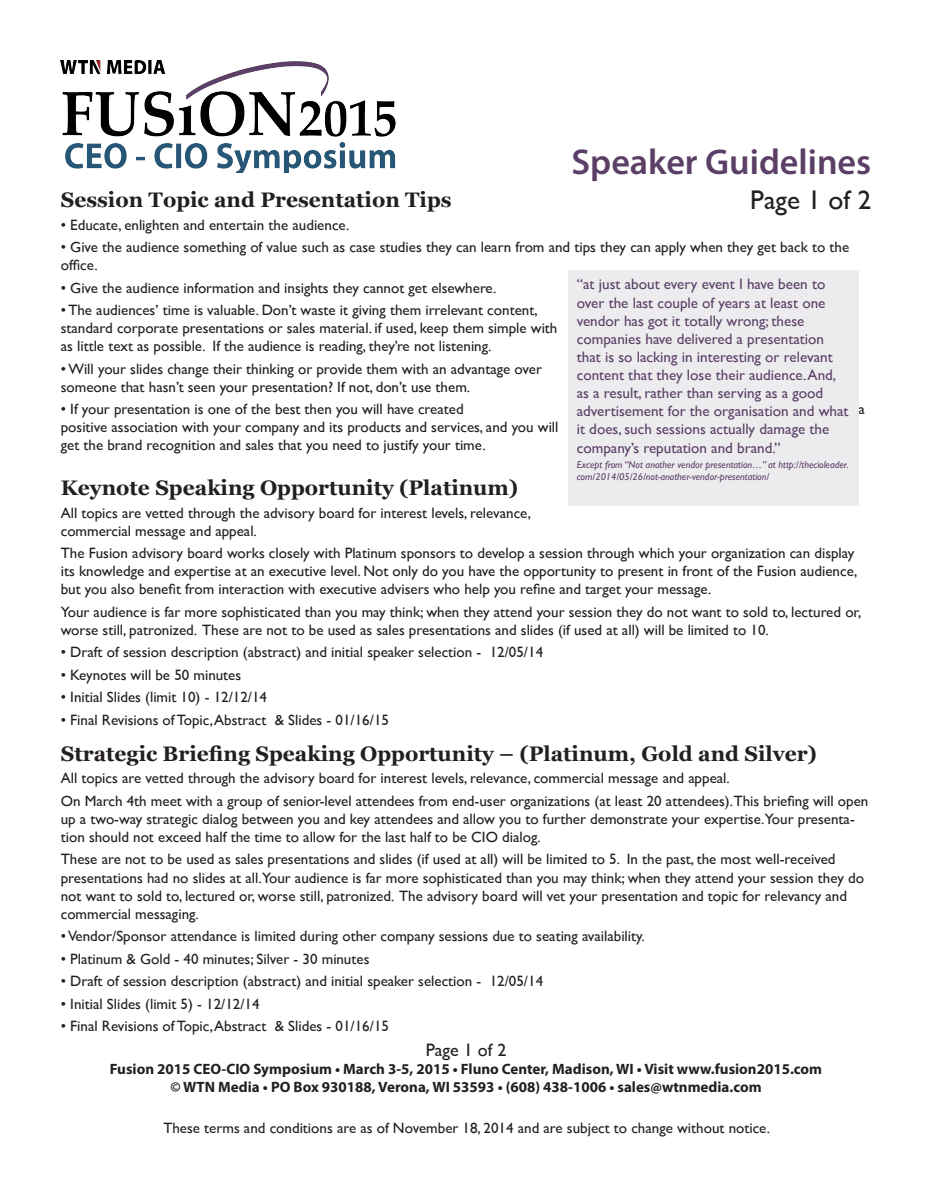
<style>
.page{position:relative;width:932px;height:1202px;background:#fff}
.page>*{position:absolute;margin:0;border:0;box-sizing:border-box;transform-origin:0 0}
.t1{font:600 36px "Myriad Pro";color:#5b3f66}
.t2{font:27px "Gill Sans";color:#231f20}
.Section_Header{font:700 21px "Georgia";color:#231f20}
.t3{font:18px "Gill Sans";color:#231f20}
.QuotesforSpeakers{font:15.15px/18.1px "Gill Sans";color:#5b3f66}
.Topic_Content{font:15px/18px "Gill Sans";color:#231f20}
.t4{font:700 15px "Myriad Pro";color:#231f20}
.QuotesforSpeakers-2{font:italic 10.05px/12.1px "Gill Sans";color:#5b3f66}
</style>
<div class="page">
<img style="left:61px;top:61px;width:335px;height:112px">
<div style="left:567px;top:270px;width:291px;height:236px;background:#ececee"></div>
<p class="t1" style="left:571px;top:139px;width:301px">Speaker Guidelines</p>
<p class="t2" style="left:750px;top:184px;width:122px">Page 1 of 2</p>
<p class="Section_Header" style="left:61px;top:184px;width:392px">Session Topic and Presentation Tips</p>
<p class="Topic_Content" style="left:61px;top:215px;width:290px">• Educate, enlighten and entertain the audience.</p>
<p class="Topic_Content" style="left:61px;top:238px;width:790px">• Give the audience something of value such as case studies they can learn from and tips they can apply when they get back to the office.</p>
<p class="Topic_Content" style="left:61px;top:278px;width:437px">• Give the audience information and insights they cannot get elsewhere.</p>
<p class="Topic_Content" style="left:61px;top:301px;width:498px">• The audiences’ time is valuable. Don’t waste it giving them irrelevant content, standard corporate presentations or sales material. if used, keep them simple with as little text as possible. If the audience is reading, they’re not listening.</p>
<p class="Topic_Content" style="left:61px;top:359px;width:483px">• Will your slides change their thinking or provide them with an advantage over someone that hasn’t seen your presentation? If not, don’t use them.</p>
<p class="Topic_Content" style="left:61px;top:400px;width:404px">• If your presentation is one of the best then you will have created</p>
<p class="Topic_Content" style="left:858px;top:400px;width:8px">a</p>
<p class="Topic_Content" style="left:61px;top:418px;width:499px">positive association with your company and its products and services, and you will get the brand recognition and sales that you need to justify your time.</p>
<p class="Section_Header" style="left:61px;top:472px;width:459px">Keynote Speaking Opportunity (Platinum)</p>
<p class="Topic_Content" style="left:61px;top:503px;width:472px">All topics are vetted through the advisory board for interest levels, relevance, commercial message and appeal.</p>
<p class="Topic_Content" style="left:61px;top:544px;width:798px">The Fusion advisory board works closely with Platinum sponsors to develop a session through which your organization can display its knowledge and expertise at an executive level. Not only do you have the opportunity to present in front of the Fusion audience, but you also benefit from interaction with executive advisers who help you refine and target your message.</p>
<p class="Topic_Content" style="left:61px;top:602px;width:802px">Your audience is far more sophisticated than you may think; when they attend your session they do not want to sold to, lectured or, worse still, patronized. These are not to be used as sales presentations and slides (if used at all) will be limited to 10.</p>
<p class="Topic_Content" style="left:61px;top:643px;width:484px">• Draft of session description (abstract) and initial speaker selection - 12/05/14</p>
<p class="Topic_Content" style="left:61px;top:665px;width:182px">• Keynotes will be 50 minutes</p>
<p class="Topic_Content" style="left:61px;top:688px;width:208px">• Initial Slides (limit 10) - 12/12/14</p>
<p class="Topic_Content" style="left:61px;top:710px;width:330px">• Final Revisions of Topic, Abstract &amp; Slides - 01/16/15</p>
<p class="Section_Header" style="left:61px;top:738px;width:757px">Strategic Briefing Speaking Opportunity – (Platinum, Gold and Silver)</p>
<p class="Topic_Content" style="left:61px;top:769px;width:670px">All topics are vetted through the advisory board for interest levels, relevance, commercial message and appeal.</p>
<p class="Topic_Content" style="left:61px;top:791px;width:809px">On March 4th meet with a group of senior-level attendees from end-user organizations (at least 20 attendees).This briefing will open up a two-way strategic dialog between you and key attendees and allow you to further demonstrate your expertise.Your presenta&shy;tion should not exceed half the time to allow for the last half to be CIO dialog.</p>
<p class="Topic_Content" style="left:61px;top:850px;width:804px">These are not to be used as sales presentations and slides (if used at all) will be limited to 5. In the past, the most well-received presentations had no slides at all.Your audience is far more sophisticated than you may think; when they attend your session they do not want to sold to, lectured or, worse still, patronized. The advisory board will vet your presentation and topic for relevancy and commercial messaging.</p>
<p class="Topic_Content" style="left:61px;top:926px;width:585px">• Vendor/Sponsor attendance is limited during other company sessions due to seating availability.</p>
<p class="Topic_Content" style="left:61px;top:949px;width:310px">• Platinum &amp; Gold - 40 minutes; Silver - 30 minutes</p>
<p class="Topic_Content" style="left:61px;top:971px;width:484px">• Draft of session description (abstract) and initial speaker selection - 12/05/14</p>
<p class="Topic_Content" style="left:61px;top:994px;width:200px">• Initial Slides (limit 5) - 12/12/14</p>
<p class="Topic_Content" style="left:61px;top:1016px;width:330px">• Final Revisions of Topic, Abstract &amp; Slides - 01/16/15</p>
<p class="QuotesforSpeakers" style="left:576px;top:275px;width:273px">“at just about every event I have been to over the last couple of years at least one vendor has got it totally wrong; these companies have delivered a presentation that is so lacking in interesting or relevant content that they lose their audience. And, as a result, rather than serving as a good advertisement for the organisation and what it does, such sessions actually damage the company’s reputation and brand.”</p>
<p class="QuotesforSpeakers-2" style="left:576px;top:459px;width:273px">Except from “Not another vendor presentation…” at http://thecioleader. com/2014/05/26/not-another-vendor-presentation/</p>
<p class="t3" style="left:425px;top:1039px;width:82px">Page 1 of 2</p>
<p class="t4" style="left:110px;top:1059px;width:713px">Fusion 2015 CEO-CIO Symposium • March 3-5, 2015 • Fluno Center, Madison, WI • Visit www.fusion2015.com</p>
<p class="t4" style="left:170px;top:1077px;width:592px">© WTN Media • PO Box 930188, Verona, WI 53593 • (608) 438-1006 • sales@wtnmedia.com</p>
<p class="Topic_Content" style="left:163px;top:1118px;width:608px">These terms and conditions are as of November 18, 2014 and are subject to change without notice.</p>
</div>
